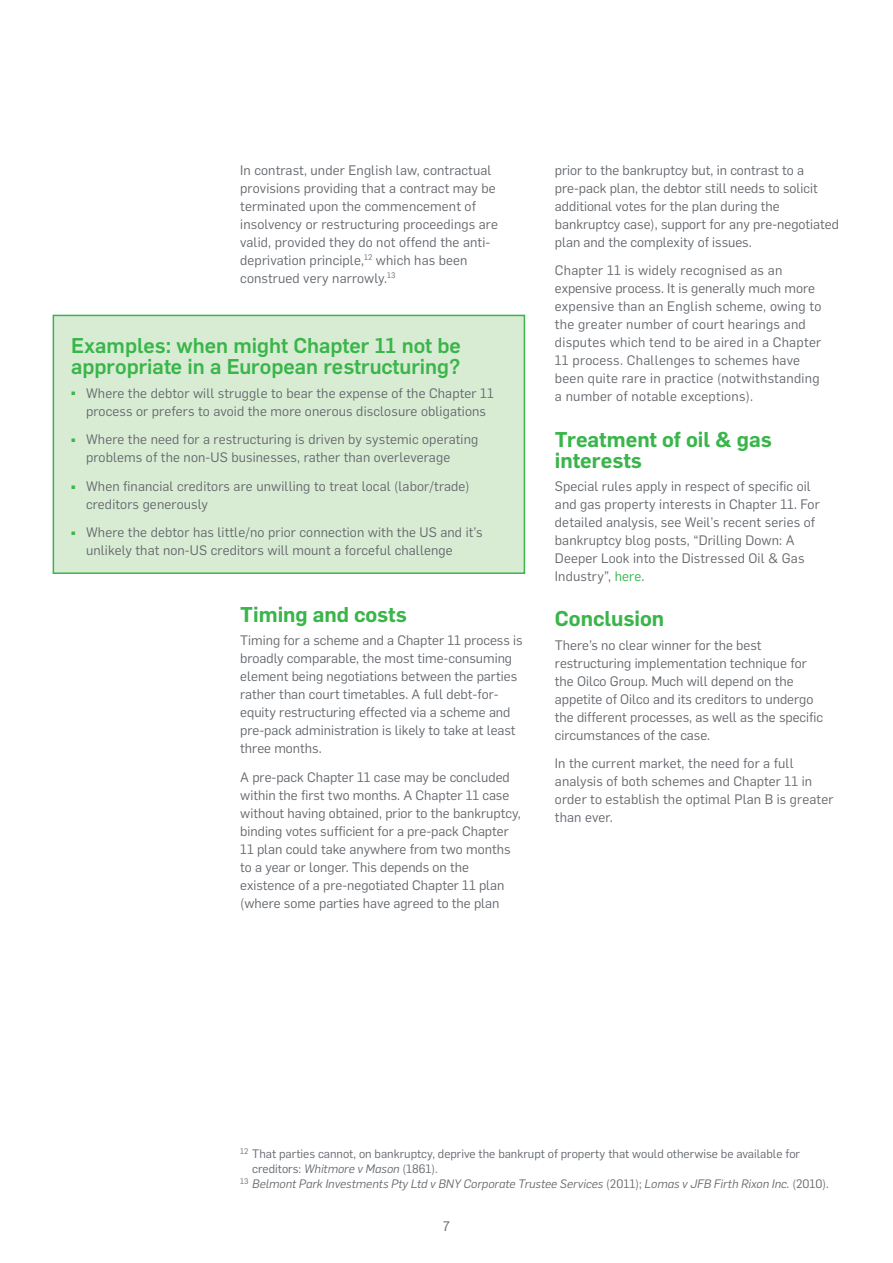
<style>
.page{position:relative;width:893px;height:1263px;background:#fff}
.page>*{position:absolute;margin:0;border:0;box-sizing:border-box;transform-origin:0 0}
.t1{font:500 21px/21px "Flama";color:#39b54a}
.t2{font:600 21px/21px "Flama";color:#39b54a}
.t3{font:13.5px/18px "Flama";letter-spacing:.01em;color:#65696e}
.t4{font:12px "Flama";color:#65696e}
.t5{font:italic 12px "Flama";color:#65696e}
.s1{color:#39b54a}
.s2{font-style:italic}
.s3{font-style:normal}
</style>
<div class="page">
<div style="left:53px;top:315px;width:471px;height:258px;background:#d8ecd4"></div>
<div style="left:53px;top:315px;width:472px;height:259px;border:2px solid #39b54a"></div>
<p class="t3" style="left:240px;top:160px;width:259px">In contrast, under English law, contractual provisions providing that a contract may be terminated upon the commencement of insolvency or restructuring proceedings are valid, provided they do not offend the anti&shy;deprivation principle,<sup>12</sup> which has been construed very narrowly.<sup>13</sup></p>
<h1 class="t1" style="left:71px;top:334px;width:391px">Examples: when might Chapter 11 not be appropriate in a European restructuring?</h1>
<p class="t3" style="left:71px;top:383px;width:424px;text-align:center"><sup>■</sup> Where the debtor will struggle to bear the expense of the Chapter 11 process or prefers to avoid the more onerous disclosure obligations</p>
<p class="t3" style="left:86px;top:430px;width:394px;text-indent:-15px"><sup>■</sup> Where the need for a restructuring is driven by systemic operating problems of the non-US businesses, rather than overleverage</p>
<p class="t3" style="left:86px;top:476px;width:385px;text-indent:-15px"><sup>■</sup> When financial creditors are unwilling to treat local (labor/trade) creditors generously</p>
<p class="t3" style="left:86px;top:523px;width:398px;text-indent:-15px"><sup>■</sup> Where the debtor has little/no prior connection with the US and it’s unlikely that non-US creditors will mount a forceful challenge</p>
<h1 class="t2" style="left:240px;top:602px;width:168px">Timing and costs</h1>
<p class="t3" style="left:240px;top:631px;width:284px">Timing for a scheme and a Chapter 11 process is broadly comparable, the most time-consuming element being negotiations between the parties rather than court timetables. A full debt-for&shy;equity restructuring effected via a scheme and pre-pack administration is likely to take at least three months.</p>
<p class="t3" style="left:240px;top:767px;width:282px">A pre-pack Chapter 11 case may be concluded within the first two months. A Chapter 11 case without having obtained, prior to the bankruptcy, binding votes sufficient for a pre-pack Chapter 11 plan could take anywhere from two months to a year or longer. This depends on the existence of a pre-negotiated Chapter 11 plan (where some parties have agreed to the plan</p>
<p class="t3" style="left:555px;top:160px;width:286px">prior to the bankruptcy but, in contrast to a pre-pack plan, the debtor still needs to solicit additional votes for the plan during the bankruptcy case), support for any pre-negotiated plan and the complexity of issues.</p>
<p class="t3" style="left:555px;top:261px;width:268px">Chapter 11 is widely recognised as an expensive process. It is generally much more expensive than an English scheme, owing to the greater number of court hearings and disputes which tend to be aired in a Chapter 11 process. Challenges to schemes have been quite rare in practice (notwithstanding a number of notable exceptions).</p>
<h1 class="t2" style="left:555px;top:427px;width:219px">Treatment of oil &amp; gas interests</h1>
<p class="t3" style="left:555px;top:476px;width:266px">Special rules apply in respect of specific oil and gas property interests in Chapter 11. For detailed analysis, see Weil’s recent series of bankruptcy blog posts, “Drilling Down: A Deeper Look into the Distressed Oil &amp; Gas Industry”, <span class="s1">here</span>.</p>
<h1 class="t2" style="left:555px;top:607px;width:111px">Conclusion</h1>
<p class="t3" style="left:555px;top:635px;width:270px">There’s no clear winner for the best restructuring implementation technique for the Oilco Group. Much will depend on the appetite of Oilco and its creditors to undergo the different processes, as well as the specific circumstances of the case.</p>
<p class="t3" style="left:555px;top:753px;width:280px">In the current market, the need for a full analysis of both schemes and Chapter 11 in order to establish the optimal Plan B is greater than ever.</p>
<p class="t4" style="left:240px;top:1145px;width:561px"><sup>12</sup> That parties cannot, on bankruptcy, deprive the bankrupt of property that would otherwise be available for</p>
<p class="t4" style="left:252px;top:1160px;width:187px">creditors: <span class="s2">Whitmore v Mason</span> (1861).</p>
<p class="t5" style="left:240px;top:1176px;width:590px"><sup>13</sup> Belmont Park Investments Pty Ltd v BNY Corporate Trustee Services <span class="s3">(2011);</span> Lomas v JFB Firth Rixon Inc. <span class="s3">(2010).</span></p>
<p class="t3" style="left:443px;top:1216px;width:9px">7</p>
</div>
